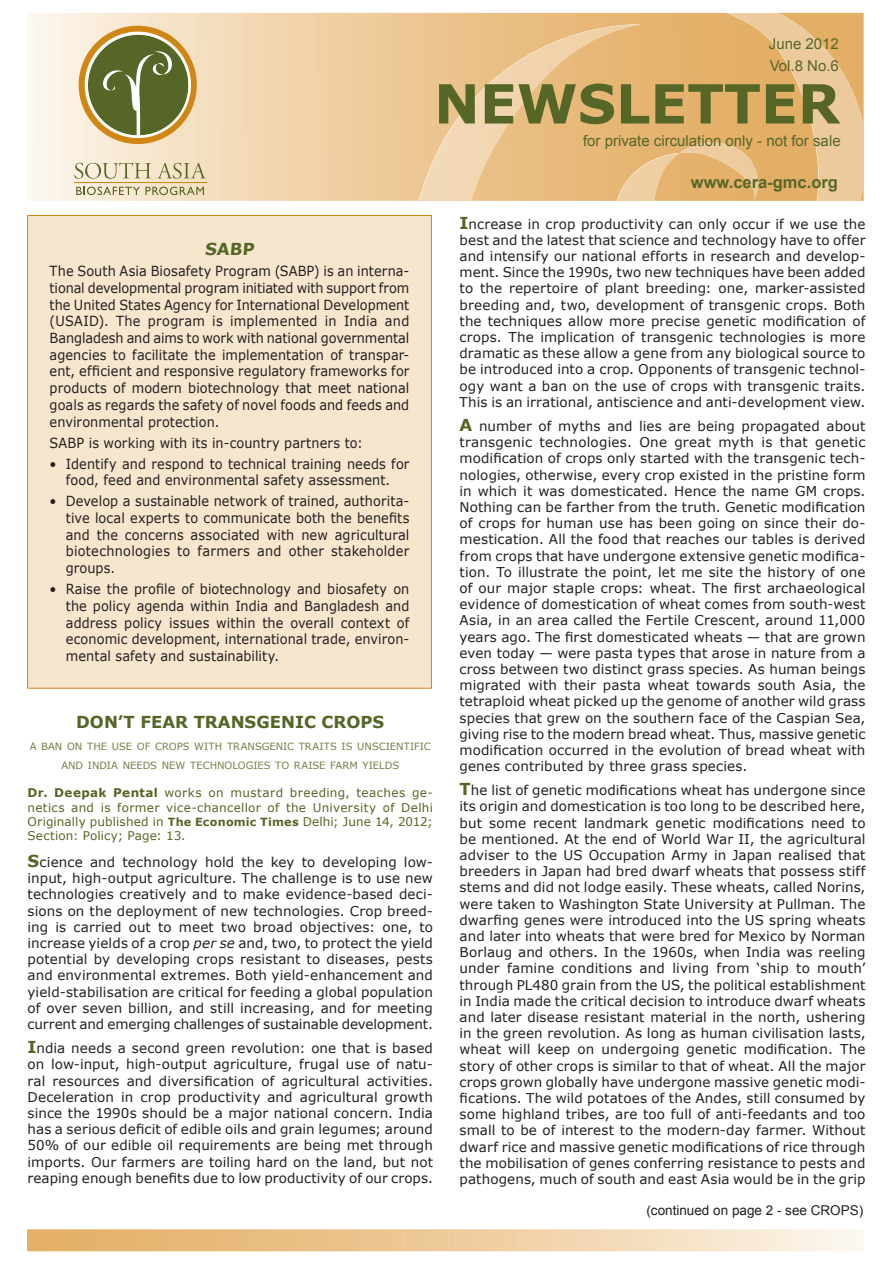
<style>
.page{position:relative;width:893px;height:1263px;background:#fff}
.page>*{position:absolute;margin:0;border:0;box-sizing:border-box;transform-origin:0 0}
.t1{font:700 54px "Verdana";color:#566627}
.t2{font:700 16.5px "Verdana";color:#566627}
.t3{font:700 16.5px "Arial";color:#566627}
.t4{font:700 16.5px "Verdana";color:#566627}
.t5{font:15px/22.2px "Arial";color:#566627}
.t6{font:13.95px/16.6px "Verdana";letter-spacing:.01em;color:#231f20;text-align:justify;scale:.93 1}
.t7{font:13.5px/16.2px "Verdana";letter-spacing:.005em;color:#231f20;text-align:justify}
.t8{font:13.5px "Arial";color:#231f20}
.t9{font:12px/14.4px "Verdana";letter-spacing:.01em;color:#566627;text-align:justify}
.t10{font:10.05px/19.8px "Verdana";color:#728049;text-align:center}
.s1{font-weight:700}
.s2{font-weight:700;font-size:11.25px}
.s3{font-weight:700;font-size:16.5px;color:#566627}
.s4{font-style:italic}
</style>
<div class="page">
<svg style="left:27px;top:13px;width:392px;height:188px;background:#f3d9b6"></svg>
<svg style="left:419px;top:13px;width:445px;height:188px;background:#e8bc81"></svg>
<svg style="left:74px;top:163px;width:77px;height:16px"></svg>
<svg style="left:157px;top:163px;width:49px;height:16px"></svg>
<svg style="left:76px;top:187px;width:128px;height:8px"></svg>
<hr style="left:74px;top:182px;width:133px;height:1px;background:#d08613">
<svg style="left:74px;top:21px;width:128px;height:128px;background:#aca473"></svg>
<svg style="left:27px;top:1229px;width:837px;height:22px;background:#efcea2"></svg>
<div style="left:28px;top:215px;width:403px;height:473px;background:#f6e6ce"></div>
<p class="t5" style="left:769px;top:33px;width:72px">June 2012<br>Vol.8 No.6</p>
<h1 class="t1" style="left:434px;top:66px;width:366px">NE WSLETTER</h1>
<p class="t5" style="left:583px;top:130px;width:259px">for private circulation only - not for sale</p>
<p class="t4" style="left:205px;top:238px;width:53px">SABP</p>
<p class="t6" style="left:50px;top:263px;width:388px">The South Asia Biosafety Program (SABP) is an interna&shy;tional developmental program initiated with support from the United States Agency for International Development (USAID). The program is implemented in India and Bangladesh and aims to work with national governmental agencies to facilitate the implementation of transpar&shy;ent, efficient and responsive regulatory frameworks for products of modern biotechnology that meet national goals as regards the safety of novel foods and feeds and environmental protection.</p>
<p class="t6" style="left:50px;top:434px;width:338px">SABP is working with its in-country partners to:</p>
<p class="t6" style="left:50px;top:455px;width:388px;text-align:center">• Identify and respond to technical training needs for food, feed and environmental safety assessment.</p>
<p class="t6" style="left:66px;top:493px;width:371px;text-indent:-16px">• Develop a sustainable network of trained, authorita&shy;tive local experts to communicate both the benefits and the concerns associated with new agricultural biotechnologies to farmers and other stakeholder groups.</p>
<p class="t6" style="left:66px;top:581px;width:371px;text-indent:-16px">• Raise the profile of biotechnology and biosafety on the policy agenda within India and Bangladesh and address policy issues within the overall context of economic development, international trade, environ&shy;mental safety and sustainability.</p>
<p class="t2" style="left:76px;top:710px;width:309px">Don’t Fear Transgenic Crops</p>
<p class="t10" style="left:30px;top:736px;width:403px">A BAN ON THE USE OF CROPS WITH TRANSGENIC TRAITS IS UNSCIENTIFIC<br>AND INDIA NEEDS NEW TECHNOLOGIES TO RAISE FARM YIELDS</p>
<p class="t9" style="left:28px;top:785px;width:407px"><span class="s1">Dr. Deepak Pental</span> works on mustard breeding, teaches ge&shy;netics and is former vice-chancellor of the University of Delhi Originally published in <span class="s2">The Economic Times</span> Delhi; June 14, 2012; Section: Policy; Page: 13.</p>
<p class="t7" style="left:28px;top:854px;width:407px"><span class="s3">S</span>cience and technology hold the key to developing low&shy;input, high-output agriculture. The challenge is to use new technologies creatively and to make evidence-based deci&shy;sions on the deployment of new technologies. Crop breed&shy;ing is carried out to meet two broad objectives: one, to increase yields of a crop <span class="s4">per se</span> and, two, to protect the yield potential by developing crops resistant to diseases, pests and environmental extremes. Both yield-enhancement and yield-stabilisation are critical for feeding a global population of over seven billion, and still increasing, and for meeting current and emerging challenges of sustainable development.</p>
<p class="t7" style="left:28px;top:1040px;width:407px"><span class="s3">I</span>ndia needs a second green revolution: one that is based on low-input, high-output agriculture, frugal use of natu&shy;ral resources and diversification of agricultural activities.<br>Deceleration in crop productivity and agricultural growth since the 1990s should be a major national concern. India has a serious deficit of edible oils and grain legumes; around 50% of our edible oil requirements are being met through imports. Our farmers are toiling hard on the land, but not reaping enough benefits due to low productivity of our crops.</p>
<p class="t3" style="left:691px;top:171px;width:148px">www.cera-gmc.org</p>
<p class="t7" style="left:460px;top:215px;width:407px"><span class="s3">I</span>ncrease in crop productivity can only occur if we use the best and the latest that science and technology have to offer and intensify our national efforts in research and develop&shy;ment. Since the 1990s, two new techniques have been added to the repertoire of plant breeding: one, marker-assisted breeding and, two, development of transgenic crops. Both the techniques allow more precise genetic modification of crops. The implication of transgenic technologies is more dramatic as these allow a gene from any biological source to be introduced into a crop. Opponents of transgenic technol&shy;ogy want a ban on the use of crops with transgenic traits.<br>This is an irrational, antiscience and anti-development view.</p>
<p class="t7" style="left:460px;top:418px;width:407px"><span class="s3">A</span> number of myths and lies are being propagated about transgenic technologies. One great myth is that genetic modification of crops only started with the transgenic tech&shy;nologies, otherwise, every crop existed in the pristine form in which it was domesticated. Hence the name GM crops.<br>Nothing can be farther from the truth. Genetic modification of crops for human use has been going on since their do&shy;mestication. All the food that reaches our tables is derived from crops that have undergone extensive genetic modifica&shy;tion. To illustrate the point, let me site the history of one of our major staple crops: wheat. The first archaeological evidence of domestication of wheat comes from south-west Asia, in an area called the Fertile Crescent, around 11,000 years ago. The first domesticated wheats — that are grown even today — were pasta types that arose in nature from a cross between two distinct grass species. As human beings migrated with their pasta wheat towards south Asia, the tetraploid wheat picked up the genome of another wild grass species that grew on the southern face of the Caspian Sea, giving rise to the modern bread wheat. Thus, massive genetic modification occurred in the evolution of bread wheat with genes contributed by three grass species.</p>
<p class="t7" style="left:460px;top:782px;width:407px"><span class="s3">T</span>he list of genetic modifications wheat has undergone since its origin and domestication is too long to be described here, but some recent landmark genetic modifications need to be mentioned. At the end of World War II, the agricultural adviser to the US Occupation Army in Japan realised that breeders in Japan had bred dwarf wheats that possess stiff stems and did not lodge easily. These wheats, called Norins, were taken to Washington State University at Pullman. The dwarfing genes were introduced into the US spring wheats and later into wheats that were bred for Mexico by Norman Borlaug and others. In the 1960s, when India was reeling under famine conditions and living from ‘ship to mouth’ through PL480 grain from the US, the political establishment in India made the critical decision to introduce dwarf wheats and later disease resistant material in the north, ushering in the green revolution. As long as human civilisation lasts, wheat will keep on undergoing genetic modification. The story of other crops is similar to that of wheat. All the major crops grown globally have undergone massive genetic modi&shy;fications. The wild potatoes of the Andes, still consumed by some highland tribes, are too full of anti-feedants and too small to be of interest to the modern-day farmer. Without dwarf rice and massive genetic modifications of rice through the mobilisation of genes conferring resistance to pests and pathogens, much of south and east Asia would be in the grip</p>
<p class="t8" style="left:646px;top:1201px;width:218px">(continued on page 2 - see CROPS)</p>
</div>
